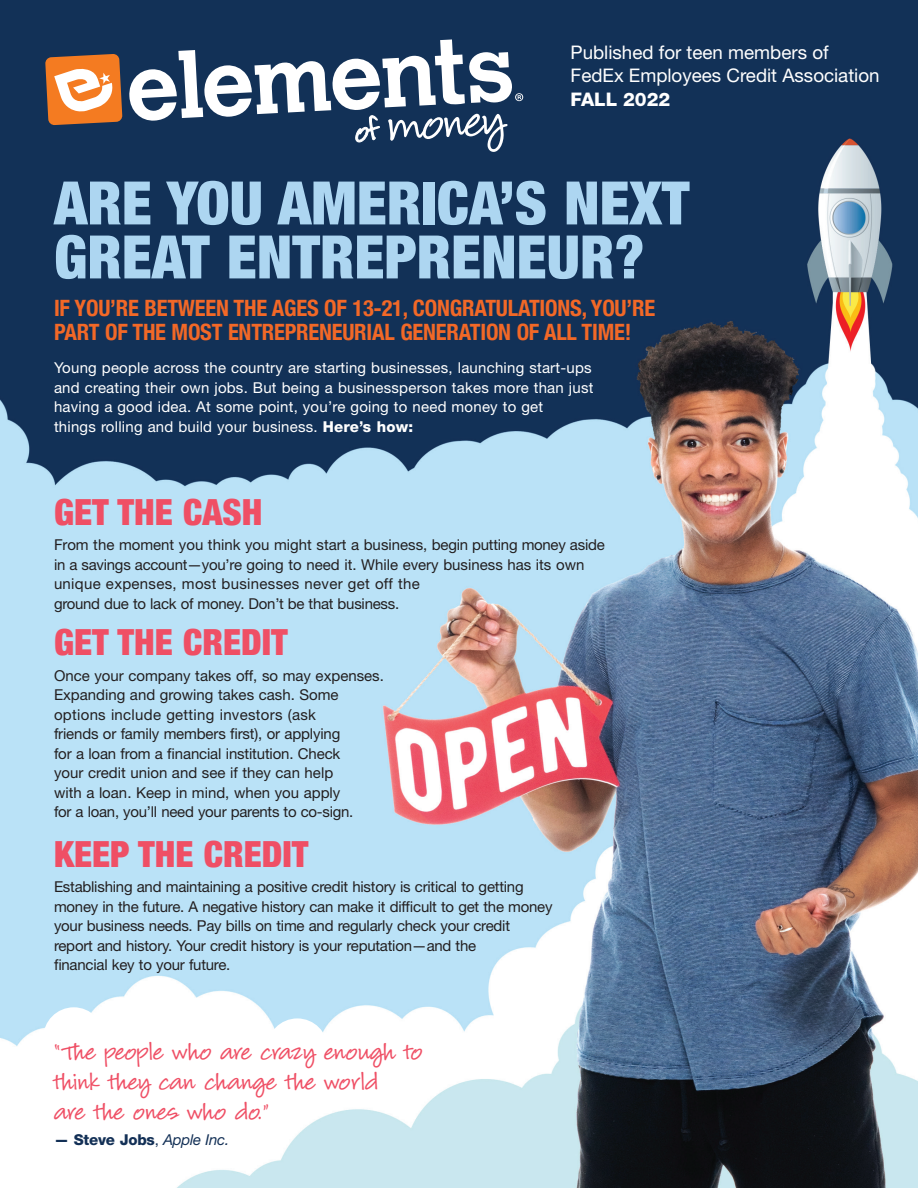
<style>
.page{position:relative;width:918px;height:1188px;background:#fff}
.page>*{position:absolute;margin:0;border:0;box-sizing:border-box;transform-origin:0 0}
.t1{font:900 condensed 60px/54px "Helvetica Neue";color:#add6f1}
.t2{font:900 condensed 36px "Helvetica Neue";color:#ef4f65}
.t3{font:27px/30px "Louisiana";letter-spacing:.005em;color:#ef4f65}
.t4{font:700 condensed 22.5px/24px "Helvetica Neue";letter-spacing:-.01em;color:#f26827}
.t5{font:18.75px/22.5px "Helvetica Neue";color:#fff}
.t6{font:800 18.75px "Helvetica Neue";color:#fff}
.t7{font:15px/19.5px "Helvetica Neue";letter-spacing:-.015em;color:#231f20}
.t8{font:15px/19.5px "Helvetica Neue";letter-spacing:.015em;color:#fff}
.t9{font:800 15px "Helvetica Neue";letter-spacing:-.015em;color:#133056}
.s1{font-weight:800}
.s2{font-weight:400}
.s3{font-weight:400;font-style:italic}
</style>
<div class="page">
<img style="left:0;top:0;width:918px;height:1188px">
<svg style="left:45px;top:54px;width:77px;height:71px"></svg>
<svg style="left:129px;top:39px;width:394px;height:113px"></svg>
<div style="left:43px;top:1007px;width:61px;height:62px;background:#fff;border-radius:50%"></div>
<div style="left:267px;top:1018px;width:61px;height:62px;background:#fff;border-radius:50%"></div>
<p class="t5" style="left:571px;top:41px;width:311px">Published for teen members of<br>FedEx Employees Credit Association</p>
<p class="t6" style="left:571px;top:88px;width:101px">FALL 2022</p>
<h1 class="t1" style="left:54px;top:173px;width:637px">ARE YOU AMERICA’S NEXT<br>GREAT ENTREPRENEUR?</h1>
<h3 class="t4" style="left:54px;top:295px;width:603px">IF YOU’RE BETWEEN THE AGES OF 13-21, CONGRATULATIONS, YOU’RE<br>PART OF THE MOST ENTREPRENEURIAL GENERATION OF ALL TIME!</h3>
<p class="t8" style="left:54px;top:358px;width:541px">Young people across the country are starting businesses, launching start-ups and creating their own jobs. But being a businessperson takes more than just having a good idea. At some point, you’re going to need money to get<br>things rolling and build your business. <span class="s1">Here’s how:</span></p>
<h2 class="t2" style="left:54px;top:482px;width:210px">GET THE CASH</h2>
<p class="t7" style="left:54px;top:535px;width:552px">From the moment you think you might start a business, begin putting money aside in a savings account—you’re going to need it. While every business has its own unique expenses, most businesses never get off the<br>ground due to lack of money. Don’t be that business.</p>
<h2 class="t2" style="left:54px;top:613px;width:235px">GET THE CREDIT</h2>
<p class="t7" style="left:54px;top:665px;width:331px">Once your company takes off, so may expenses.<br>Expanding and growing takes cash. Some options include getting investors (ask<br>friends or family members first), or applying<br>for a loan from a financial institution. Check<br>your credit union and see if they can help<br>with a loan. Keep in mind, when you apply<br>for a loan, you’ll need your parents to co-sign.</p>
<h2 class="t2" style="left:54px;top:824px;width:256px">KEEP THE CREDIT</h2>
<p class="t7" style="left:54px;top:877px;width:500px">Establishing and maintaining a positive credit history is critical to getting money in the future. A negative history can make it difficult to get the money your business needs. Pay bills on time and regularly check your credit report and history. Your credit history is your reputation—and the<br>financial key to your future.</p>
<h3 class="t3" style="left:54px;top:1040px;width:370px">“ The people who are crazy enough to think they can change the world<br>are the ones who do.”</h3>
<p class="t9" style="left:54px;top:1131px;width:177px">— Steve Jobs<span class="s2">,</span> <span class="s3">Apple Inc.</span></p>
</div>
